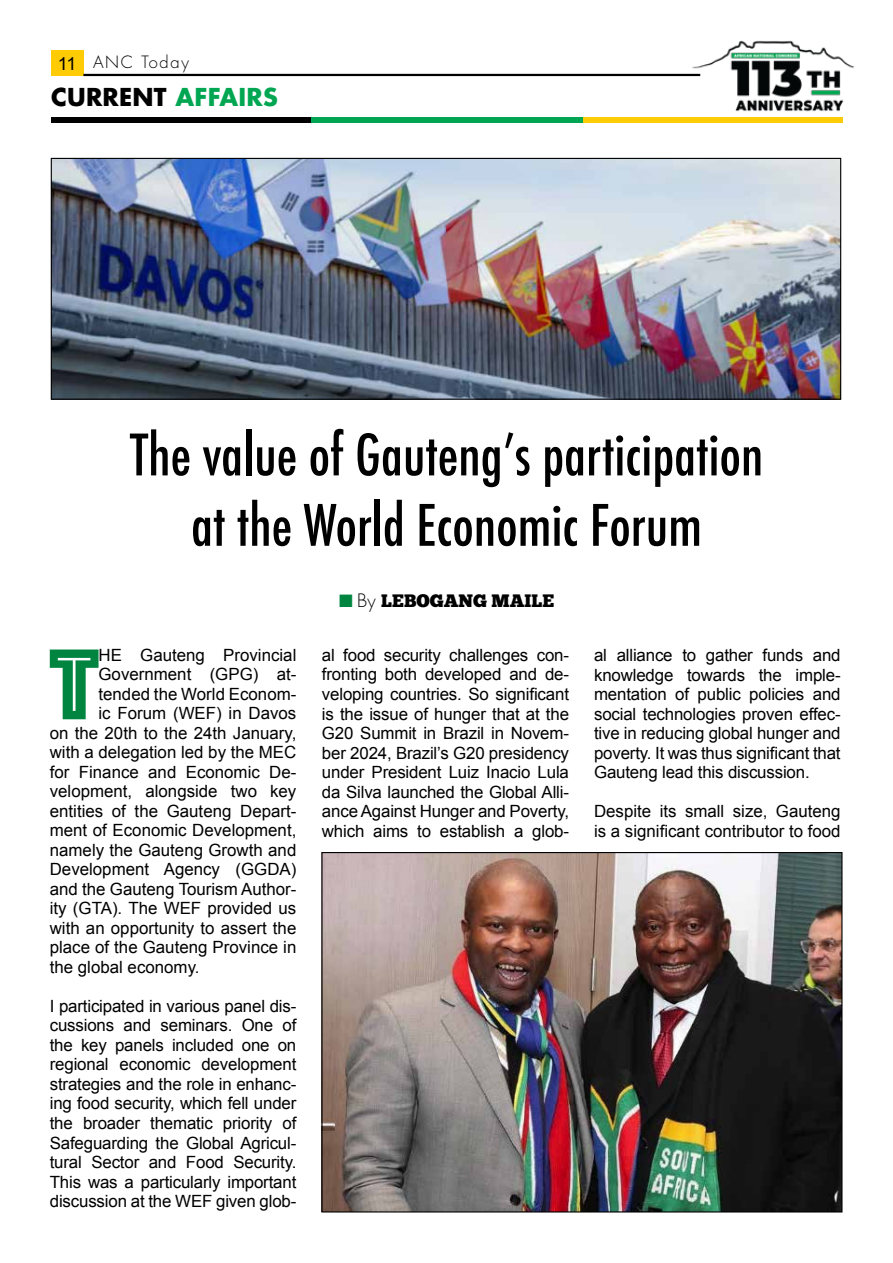
<style>
.page{position:relative;width:893px;height:1263px;background:#fff}
.page>*{position:absolute;margin:0;border:0;box-sizing:border-box;transform-origin:0 0}
.t1{font:104.55px "Phosphate Inline";color:#008541}
.t2{font:500 condensed 55.5px/70.3px "Futura";color:#000;text-align:center}
.t3{font:700 24px "Futura Std";letter-spacing:.01em;color:#000}
.t4{font:18px "Chunk Five";color:#000}
.t5{font:16.8px/19.5px "Arial";color:#000;text-align:justify}
.t6{font:300 16.5px "Futura Std";letter-spacing:.1em;color:#000}
.s1{font-family:"Arial";font-weight:400;font-size:18px}
.s2{color:#00a651}
.s3{color:#008541}
.s4{font-family:"Futura Std";font-weight:300}
</style>
<div class="page">
<div style="left:51px;top:51px;width:32px;height:25px;background:#ffcb05"></div>
<div style="left:51px;top:117px;width:260px;height:6px;background:#000"></div>
<div style="left:311px;top:117px;width:272px;height:6px;background:#00a651"></div>
<div style="left:583px;top:117px;width:260px;height:6px;background:#ffcb05"></div>
<hr style="left:83px;top:74px;width:617px;height:2px;background:#000">
<img style="left:685px;top:40px;width:169px;height:72px">
<img style="left:53px;top:160px;width:786px;height:238px">
<div style="left:51px;top:158px;width:790px;height:242px;border:1px solid #000"></div>
<img style="left:323px;top:854px;width:517px;height:356px">
<p class="t6" style="left:58px;top:52px;width:133px"><span class="s1">11</span> ANC Today</p>
<h3 class="t3" style="left:51px;top:81px;width:228px">CURRENT <span class="s2">AFFAIRS</span></h3>
<h2 class="t2" style="left:130px;top:420px;width:635px">The value of Gauteng’s participation at the World Economic Forum</h2>
<h1 class="t1" style="left:50px;top:610px;width:50px">T</h1>
<p class="t5" style="left:99px;top:645px;width:199px">HE Gauteng Provincial</p>
<p class="t5" style="left:99px;top:665px;width:199px">Government (GPG) at-</p>
<p class="t5" style="left:99px;top:684px;width:199px">tended the World Econom-</p>
<p class="t5" style="left:99px;top:704px;width:199px">ic Forum (WEF) in Davos</p>
<p class="t5" style="left:50px;top:723px;width:248px">on the 20th to the 24th January,</p>
<p class="t5" style="left:50px;top:743px;width:248px">with a delegation led by the MEC</p>
<p class="t5" style="left:50px;top:762px;width:248px">for Finance and Economic De-</p>
<p class="t5" style="left:50px;top:782px;width:248px">velopment, alongside two key</p>
<p class="t5" style="left:50px;top:801px;width:248px">entities of the Gauteng Depart-</p>
<p class="t5" style="left:50px;top:821px;width:248px">ment of Economic Development,</p>
<p class="t5" style="left:50px;top:840px;width:248px">namely the Gauteng Growth and</p>
<p class="t5" style="left:50px;top:860px;width:248px">Development Agency (GGDA)</p>
<p class="t5" style="left:50px;top:879px;width:248px">and the Gauteng Tourism Author-</p>
<p class="t5" style="left:50px;top:899px;width:248px">ity (GTA). The WEF provided us</p>
<p class="t5" style="left:50px;top:918px;width:248px">with an opportunity to assert the</p>
<p class="t5" style="left:50px;top:938px;width:248px">place of the Gauteng Province in</p>
<p class="t5" style="left:50px;top:957px;width:151px">the global economy.</p>
<p class="t5" style="left:50px;top:996px;width:248px">I participated in various panel dis&shy;cussions and seminars. One of the key panels included one on regional economic development strategies and the role in enhanc&shy;ing food security, which fell under the broader thematic priority of Safeguarding the Global Agricul&shy;tural Sector and Food Security.<br>This was a particularly important discussion at the WEF given glob-</p>
<p class="t4" style="left:339px;top:590px;width:217px"><span class="s3">■</span> <span class="s4">By</span> LEBOGANG MAILE</p>
<p class="t5" style="left:322px;top:645px;width:249px">al food security challenges con&shy;fronting both developed and de&shy;veloping countries. So significant is the issue of hunger that at the G20 Summit in Brazil in Novem&shy;ber 2024, Brazil’s G20 presidency under President Luiz Inacio Lula da Silva launched the Global Alli&shy;ance Against Hunger and Poverty, which aims to establish a glob-</p>
<p class="t5" style="left:594px;top:645px;width:248px">al alliance to gather funds and knowledge towards the imple&shy;mentation of public policies and social technologies proven effec&shy;tive in reducing global hunger and poverty. It was thus significant that Gauteng lead this discussion.</p>
<p class="t5" style="left:594px;top:802px;width:248px">Despite its small size, Gauteng is a significant contributor to food</p>
</div>
